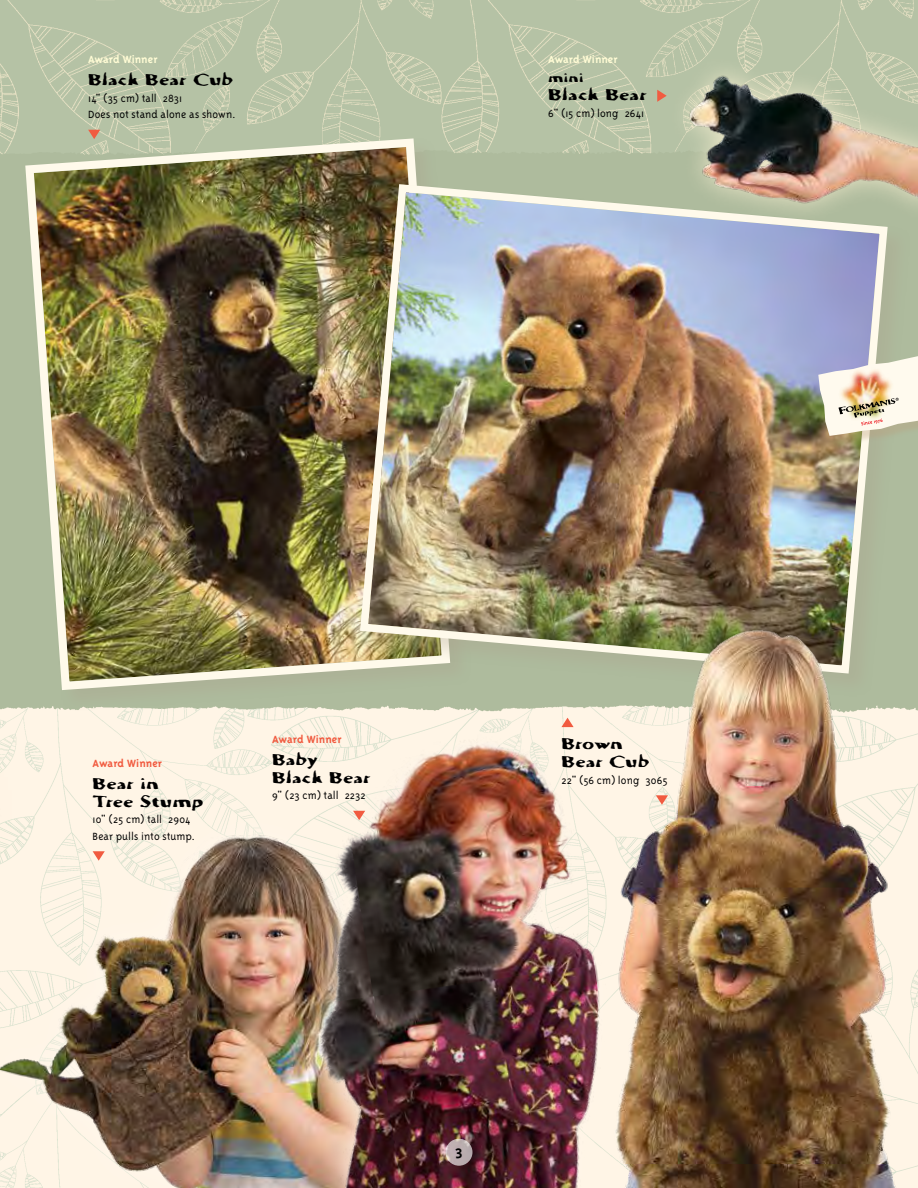
<style>
.page{position:relative;width:918px;height:1188px;background:#fff}
.page>*{position:absolute;margin:0;border:0;box-sizing:border-box;transform-origin:0 0}
.t1{font:700 16.2px "Triplex";color:#000}
.t2{font:15px/18px "Cutamond Basic";letter-spacing:-.005em;color:#000;scale:1.4 1}
.t3{font:300 12px/16.5px "Triplex";letter-spacing:.005em;color:#000}
.t4{font:700 12px "Triplex";color:#f15b40}
.t5{font:700 12px "Triplex";color:#fffcd5}
.t6{font:12px "Cutamond Basic";color:#000;scale:1.4 1}
</style>
<div class="page">
<img style="left:64px;top:739px;width:218px;height:68px">
<img style="left:0;top:0;width:918px;height:160px">
<div style="left:0;top:160px;width:918px;height:540px;background:#aebb9d"></div>
<img style="left:64px;top:712px;width:339px;height:27px">
<img style="left:1px;top:114px;width:665px;height:46px">
<div style="left:24px;top:138px;width:449px;height:574px;background:#aa9e89;opacity:.3"></div>
<img style="left:21px;top:134px;width:433px;height:560px">
<div style="left:360px;top:184px;width:551px;height:513px;background:#aebb9d"></div>
<img style="left:356px;top:180px;width:531px;height:498px">
<img style="left:403px;top:613px;width:515px;height:575px">
<img style="left:0;top:574px;width:64px;height:233px">
<img style="left:0;top:817px;width:282px;height:371px">
<div style="left:289px;top:716px;width:338px;height:472px;background:#fff7e9"></div>
<img style="left:282px;top:733px;width:367px;height:455px">
<img style="left:671px;top:42px;width:247px;height:193px">
<div style="left:820px;top:356px;width:98px;height:91px;background:#bc9c78;opacity:.35"></div>
<img style="left:818px;top:356px;width:100px;height:80px">
<svg style="left:353px;top:811px;width:12px;height:9px"></svg>
<svg style="left:657px;top:90px;width:10px;height:12px"></svg>
<svg style="left:88px;top:130px;width:12px;height:9px"></svg>
<svg style="left:93px;top:851px;width:12px;height:10px"></svg>
<svg style="left:561px;top:718px;width:13px;height:9px"></svg>
<svg style="left:656px;top:795px;width:12px;height:10px"></svg>
<svg style="left:446px;top:1139px;width:26px;height:27px"></svg>
<p class="t5" style="left:88px;top:53px;width:71px">Award Winner</p>
<p class="t2" style="left:88px;top:71px;width:105px">Black Bear Cub</p>
<p class="t3" style="left:88px;top:90px;width:149px">14" (35 cm) tall 2831<br>Does not stand alone as shown.</p>
<p class="t5" style="left:548px;top:53px;width:71px">Award Winner</p>
<p class="t6" style="left:548px;top:70px;width:27px">mini</p>
<p class="t2" style="left:548px;top:86px;width:72px">Black Bear</p>
<p class="t3" style="left:548px;top:105px;width:97px">6" (15 cm) long 2641</p>
<p class="t4" style="left:93px;top:756px;width:71px">Award Winner</p>
<p class="t2" style="left:93px;top:774px;width:81px">Bear in<br>Tree Stump</p>
<p class="t3" style="left:93px;top:811px;width:104px">10" (25 cm) tall 2904<br>Bear pulls into stump.</p>
<p class="t4" style="left:272px;top:732px;width:71px">Award Winner</p>
<p class="t2" style="left:272px;top:750px;width:72px">Baby<br>Black Bear</p>
<p class="t3" style="left:272px;top:787px;width:95px">9" (23 cm) tall 2232</p>
<p class="t2" style="left:561px;top:735px;width:65px">Brown<br>Bear Cub</p>
<p class="t3" style="left:561px;top:772px;width:108px">22" (56 cm) long 3065</p>
<h1 class="t1" style="left:455px;top:1142px;width:9px">3</h1>
</div>
